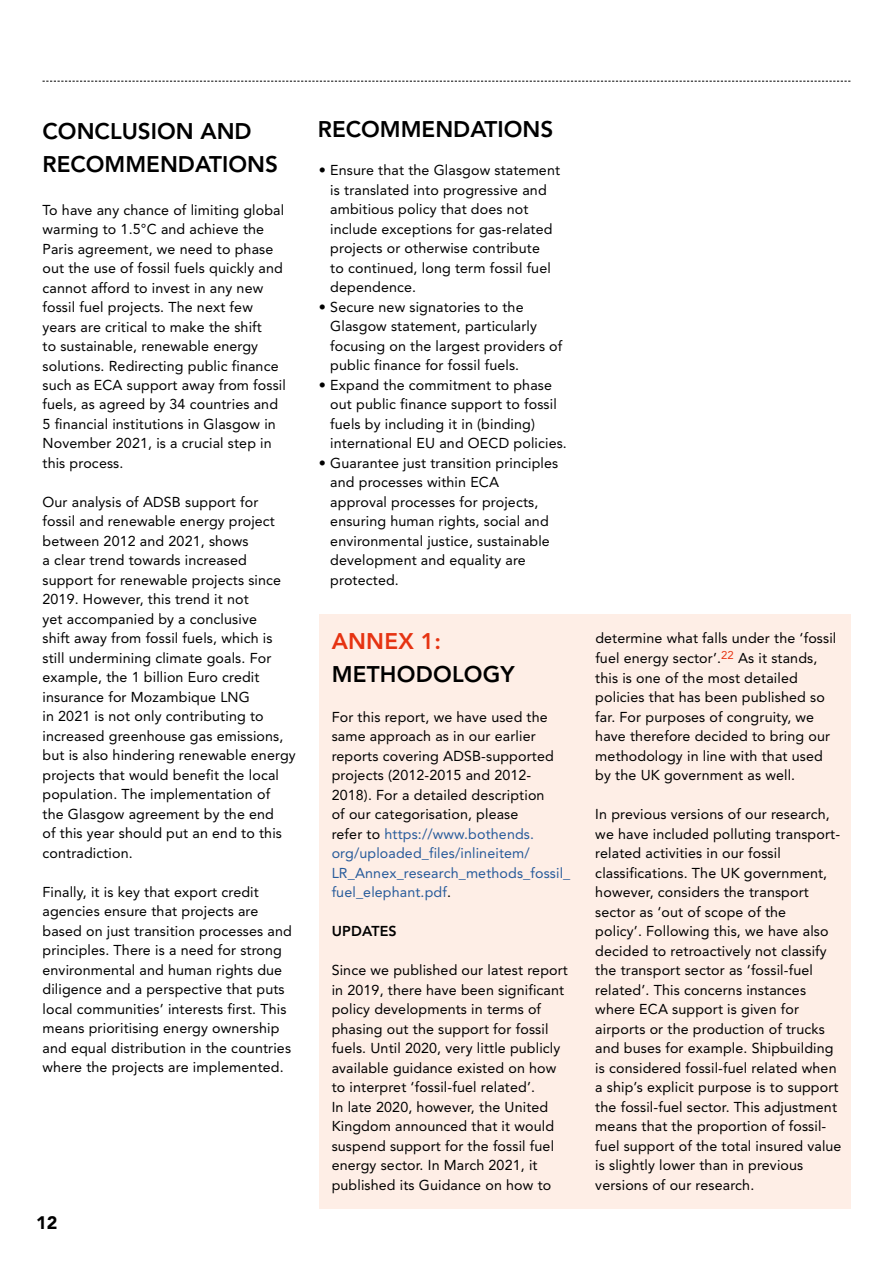
<style>
.page{position:relative;width:893px;height:1263px;background:#fff}
.page>*{position:absolute;margin:0;border:0;box-sizing:border-box;transform-origin:0 0}
.t1{font:800 22.5px/33px "Avenir";color:#000}
.t2{font:800 22.5px "Avenir";letter-spacing:.01em;color:#e63312}
.t3{font:900 18px "Avenir";color:#000}
.t4{font:14.25px/19.5px "Avenir";letter-spacing:.01em;color:#000}
.t5{font:800 14.25px "Avenir";letter-spacing:.015em;color:#000}
.s1{color:#275b9b}
</style>
<div class="page">
<div style="left:319px;top:614px;width:531px;height:595px;background:#feeee6"></div>
<svg style="left:43px;top:81px;width:807px;height:1px"></svg>
<h1 class="t1" style="left:43px;top:115px;width:237px">CONCLUSION AND<br>RECOMMENDATIONS</h1>
<h1 class="t1" style="left:318px;top:113px;width:237px">RECOMMENDATIONS</h1>
<p class="t4" style="left:330px;top:161px;width:231px;text-indent:-11px">• Ensure that the Glasgow statement is translated into progressive and ambitious policy that does not include exceptions for gas-related projects or otherwise contribute<br>to continued, long term fossil fuel dependence.</p>
<p class="t4" style="left:330px;top:297px;width:234px;text-indent:-11px">• Secure new signatories to the Glasgow statement, particularly focusing on the largest providers of public finance for fossil fuels.</p>
<p class="t4" style="left:330px;top:375px;width:238px;text-indent:-11px">• Expand the commitment to phase out public finance support to fossil fuels by including it in (binding) international EU and OECD policies.</p>
<p class="t4" style="left:330px;top:453px;width:230px;text-indent:-11px">• Guarantee just transition principles and processes within ECA approval processes for projects, ensuring human rights, social and environmental justice, sustainable development and equality are protected.</p>
<p class="t4" style="left:43px;top:200px;width:245px">To have any chance of limiting global warming to 1.5°C and achieve the Paris agreement, we need to phase out the use of fossil fuels quickly and cannot afford to invest in any new fossil fuel projects. The next few years are critical to make the shift<br>to sustainable, renewable energy solutions. Redirecting public finance such as ECA support away from fossil fuels, as agreed by 34 countries and 5 financial institutions in Glasgow in November 2021, is a crucial step in this process.</p>
<p class="t4" style="left:43px;top:492px;width:255px">Our analysis of ADSB support for<br>fossil and renewable energy project between 2012 and 2021, shows<br>a clear trend towards increased support for renewable projects since 2019. However, this trend it not<br>yet accompanied by a conclusive<br>shift away from fossil fuels, which is still undermining climate goals. For example, the 1 billion Euro credit insurance for Mozambique LNG<br>in 2021 is not only contributing to increased greenhouse gas emissions, but is also hindering renewable energy projects that would benefit the local population. The implementation of<br>the Glasgow agreement by the end<br>of this year should put an end to this contradiction.</p>
<p class="t4" style="left:43px;top:882px;width:251px">Finally, it is key that export credit agencies ensure that projects are based on just transition processes and principles. There is a need for strong environmental and human rights due diligence and a perspective that puts local communities’ interests first. This means prioritising energy ownership and equal distribution in the countries where the projects are implemented.</p>
<h1 class="t2" style="left:332px;top:627px;width:111px">ANNEX 1:</h1>
<h1 class="t1" style="left:332px;top:657px;width:185px">METHODOLOGY</h1>
<p class="t4" style="left:332px;top:707px;width:240px">For this report, we have used the same approach as in our earlier reports covering ADSB-supported projects (2012-2015 and 2012-<br>2018). For a detailed description<br>of our categorisation, please<br>refer to <span class="s1">https://www.bothends. org/uploaded_files/inlineitem/<br>LR_Annex_research_methods_fossil_ fuel_elephant.pdf</span>.</p>
<p class="t5" style="left:332px;top:923px;width:67px">UPDATES</p>
<p class="t4" style="left:332px;top:960px;width:238px">Since we published our latest report in 2019, there have been significant policy developments in terms of phasing out the support for fossil fuels. Until 2020, very little publicly available guidance existed on how to interpret ‘fossil-fuel related’.<br>In late 2020, however, the United Kingdom announced that it would suspend support for the fossil fuel energy sector. In March 2021, it published its Guidance on how to</p>
<p class="t3" style="left:36px;top:1211px;width:23px">12</p>
<p class="t4" style="left:595px;top:629px;width:243px">determine what falls under the ‘fossil fuel energy sector’.<sup>22</sup> As it stands, this is one of the most detailed policies that has been published so far. For purposes of congruity, we have therefore decided to bring our methodology in line with that used by the UK government as well.</p>
<p class="t4" style="left:595px;top:804px;width:248px">In previous versions of our research, we have included polluting transport&shy;related activities in our fossil classifications. The UK government, however, considers the transport sector as ‘out of scope of the<br>policy’. Following this, we have also decided to retroactively not classify the transport sector as ‘fossil-fuel related’. This concerns instances where ECA support is given for airports or the production of trucks and buses for example. Shipbuilding is considered fossil-fuel related when a ship’s explicit purpose is to support the fossil-fuel sector. This adjustment means that the proportion of fossil&shy;fuel support of the total insured value is slightly lower than in previous versions of our research.</p>
</div>
